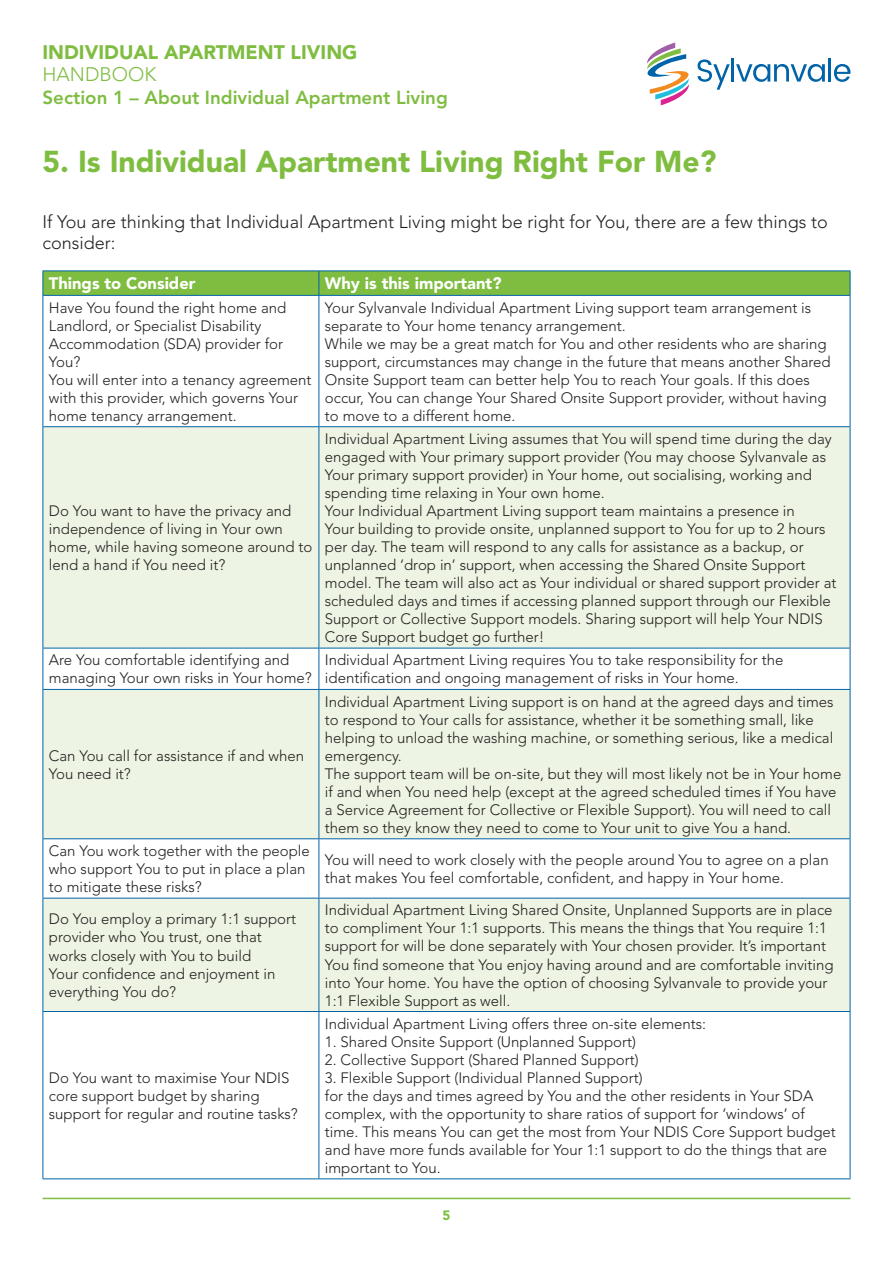
<style>
.page{position:relative;width:893px;height:1263px;background:#fff}
.page>*{position:absolute;margin:0;border:0;box-sizing:border-box;transform-origin:0 0}
.t1{font:900 30px "Avenir LT Std";color:#7fbd41}
.t2{font:900 19.5px "Avenir LT Std";color:#7fbd41}
.t3{font:300 19.5px "Avenir LT Std";color:#7fbd41}
.t4{font:800 18.75px "Avenir LT Std";color:#7fbd41}
.t5{font:300 18px/21.6px "Avenir LT Std";color:#231f20}
.t6{font:900 16.5px "Avenir LT Std";color:#fff}
.t7{font:300 15px/18px "Avenir LT Std";color:#231f20}
.t8{font:900 13.5px "Avenir LT Std";color:#7fbd41}
</style>
<div class="page">
<svg style="left:698px;top:59px;width:32px;height:31px"></svg>
<hr style="left:731px;top:58px;width:3px;height:24px;background:#0163a8">
<svg style="left:736px;top:64px;width:89px;height:18px"></svg>
<hr style="left:828px;top:58px;width:3px;height:24px;background:#0163a8">
<svg style="left:834px;top:64px;width:16px;height:18px"></svg>
<svg style="left:647px;top:43px;width:42px;height:62px"></svg>
<hr style="left:43px;top:1198px;width:807px;height:1px;background:#7fbd41">
<div style="left:44px;top:427px;width:806px;height:221px;background:#edf4e3"></div>
<svg style="left:44px;top:649px;width:806px;height:529px"></svg>
<hr style="left:43px;top:270px;width:276px;height:1px;background:#0163a8">
<hr style="left:319px;top:270px;width:531px;height:1px;background:#0163a8">
<svg style="left:43px;top:271px;width:808px;height:24px;background:#7bba43"></svg>
<hr style="left:43px;top:295px;width:276px;height:1px;background:#0163a8">
<hr style="left:43px;top:296px;width:1px;height:130px;background:#0163a8">
<hr style="left:319px;top:295px;width:531px;height:1px;background:#0163a8">
<hr style="left:319px;top:296px;width:1px;height:130px;background:#0163a8">
<hr style="left:850px;top:296px;width:1px;height:130px;background:#0163a8">
<hr style="left:43px;top:426px;width:276px;height:1px;background:#0163a8">
<hr style="left:43px;top:427px;width:1px;height:221px;background:#0163a8">
<hr style="left:319px;top:426px;width:531px;height:1px;background:#0163a8">
<hr style="left:319px;top:427px;width:1px;height:221px;background:#0163a8">
<hr style="left:850px;top:427px;width:1px;height:221px;background:#0163a8">
<hr style="left:43px;top:648px;width:276px;height:1px;background:#0163a8">
<hr style="left:43px;top:648px;width:1px;height:41px;background:#0163a8">
<hr style="left:319px;top:648px;width:531px;height:1px;background:#0163a8">
<hr style="left:319px;top:648px;width:1px;height:41px;background:#0163a8">
<hr style="left:850px;top:648px;width:1px;height:41px;background:#0163a8">
<hr style="left:43px;top:689px;width:276px;height:1px;background:#0163a8">
<hr style="left:43px;top:690px;width:1px;height:148px;background:#0163a8">
<hr style="left:319px;top:689px;width:531px;height:1px;background:#0163a8">
<hr style="left:319px;top:690px;width:1px;height:148px;background:#0163a8">
<hr style="left:850px;top:690px;width:1px;height:148px;background:#0163a8">
<hr style="left:43px;top:838px;width:276px;height:1px;background:#0163a8">
<hr style="left:43px;top:839px;width:1px;height:59px;background:#0163a8">
<hr style="left:319px;top:838px;width:531px;height:1px;background:#0163a8">
<hr style="left:319px;top:839px;width:1px;height:59px;background:#0163a8">
<hr style="left:850px;top:839px;width:1px;height:59px;background:#0163a8">
<hr style="left:43px;top:898px;width:276px;height:1px;background:#0163a8">
<hr style="left:43px;top:898px;width:1px;height:113px;background:#0163a8">
<hr style="left:319px;top:898px;width:531px;height:1px;background:#0163a8">
<hr style="left:319px;top:898px;width:1px;height:113px;background:#0163a8">
<hr style="left:850px;top:898px;width:1px;height:113px;background:#0163a8">
<hr style="left:43px;top:1011px;width:276px;height:1px;background:#0163a8">
<hr style="left:43px;top:1012px;width:1px;height:166px;background:#0163a8">
<hr style="left:319px;top:1011px;width:531px;height:1px;background:#0163a8">
<hr style="left:319px;top:1012px;width:1px;height:166px;background:#0163a8">
<hr style="left:850px;top:1012px;width:1px;height:166px;background:#0163a8">
<hr style="left:43px;top:1178px;width:276px;height:1px;background:#0163a8">
<hr style="left:319px;top:1178px;width:531px;height:1px;background:#0163a8">
<h2 class="t2" style="left:43px;top:40px;width:316px">INDIVIDUAL APARTMENT LIVING</h2>
<h2 class="t3" style="left:43px;top:63px;width:115px">HANDBOOK</h2>
<p class="t4" style="left:43px;top:86px;width:407px">Section 1 – About Individual Apartment Living</p>
<h1 class="t1" style="left:43px;top:143px;width:675px">5. Is Individual Apartment Living Right For Me?</h1>
<p class="t5" style="left:43px;top:211px;width:787px">If You are thinking that Individual Apartment Living might be right for You, there are a few things to consider:</p>
<p class="t6" style="left:49px;top:274px;width:148px">Things to Consider</p>
<p class="t6" style="left:325px;top:274px;width:178px">Why is this important?</p>
<p class="t7" style="left:49px;top:299px;width:264px">Have You found the right home and<br>Landlord, or Specialist Disability<br>Accommodation (SDA) provider for<br>You?<br>You will enter into a tenancy agreement with this provider, which governs Your home tenancy arrangement.</p>
<p class="t7" style="left:325px;top:299px;width:507px">Your Sylvanvale Individual Apartment Living support team arrangement is separate to Your home tenancy arrangement.<br>While we may be a great match for You and other residents who are sharing support, circumstances may change in the future that means another Shared Onsite Support team can better help You to reach Your goals. If this does occur, You can change Your Shared Onsite Support provider, without having to move to a different home.</p>
<p class="t7" style="left:49px;top:502px;width:265px">Do You want to have the privacy and independence of living in Your own home, while having someone around to lend a hand if You need it?</p>
<p class="t7" style="left:325px;top:430px;width:513px">Individual Apartment Living assumes that You will spend time during the day engaged with Your primary support provider (You may choose Sylvanvale as Your primary support provider) in Your home, out socialising, working and spending time relaxing in Your own home.<br>Your Individual Apartment Living support team maintains a presence in<br>Your building to provide onsite, unplanned support to You for up to 2 hours per day. The team will respond to any calls for assistance as a backup, or unplanned ‘drop in’ support, when accessing the Shared Onsite Support model. The team will also act as Your individual or shared support provider at scheduled days and times if accessing planned support through our Flexible Support or Collective Support models. Sharing support will help Your NDIS Core Support budget go further!</p>
<p class="t7" style="left:49px;top:651px;width:264px">Are You comfortable identifying and managing Your own risks in Your home?</p>
<p class="t7" style="left:325px;top:651px;width:460px">Individual Apartment Living requires You to take responsibility for the identification and ongoing management of risks in Your home.</p>
<p class="t7" style="left:49px;top:747px;width:257px">Can You call for assistance if and when<br>You need it?</p>
<p class="t7" style="left:325px;top:693px;width:518px">Individual Apartment Living support is on hand at the agreed days and times to respond to Your calls for assistance, whether it be something small, like helping to unload the washing machine, or something serious, like a medical emergency.<br>The support team will be on-site, but they will most likely not be in Your home if and when You need help (except at the agreed scheduled times if You have a Service Agreement for Collective or Flexible Support). You will need to call them so they know they need to come to Your unit to give You a hand.</p>
<p class="t7" style="left:49px;top:842px;width:263px">Can You work together with the people who support You to put in place a plan to mitigate these risks?</p>
<p class="t7" style="left:325px;top:851px;width:505px">You will need to work closely with the people around You to agree on a plan that makes You feel comfortable, confident, and happy in Your home.</p>
<p class="t7" style="left:49px;top:910px;width:249px">Do You employ a primary 1:1 support provider who You trust, one that works closely with You to build<br>Your confidence and enjoyment in everything You do?</p>
<p class="t7" style="left:325px;top:901px;width:510px">Individual Apartment Living Shared Onsite, Unplanned Supports are in place to compliment Your 1:1 supports. This means the things that You require 1:1 support for will be done separately with Your chosen provider. It’s important You find someone that You enjoy having around and are comfortable inviting into Your home. You have the option of choosing Sylvanvale to provide your 1:1 Flexible Support as well.</p>
<p class="t7" style="left:49px;top:1069px;width:251px">Do You want to maximise Your NDIS core support budget by sharing support for regular and routine tasks?</p>
<p class="t7" style="left:325px;top:1015px;width:383px">Individual Apartment Living offers three on-site elements:</p>
<p class="t7" style="left:325px;top:1033px;width:313px">1. Shared Onsite Support (Unplanned Support)</p>
<p class="t7" style="left:325px;top:1051px;width:315px">2. Collective Support (Shared Planned Support)</p>
<p class="t7" style="left:325px;top:1069px;width:512px">3. Flexible Support (Individual Planned Support)<br>for the days and times agreed by You and the other residents in Your SDA complex, with the opportunity to share ratios of support for ‘windows’ of time. This means You can get the most from Your NDIS Core Support budget and have more funds available for Your 1:1 support to do the things that are important to You.</p>
<p class="t8" style="left:442px;top:1207px;width:9px">5</p>
</div>
